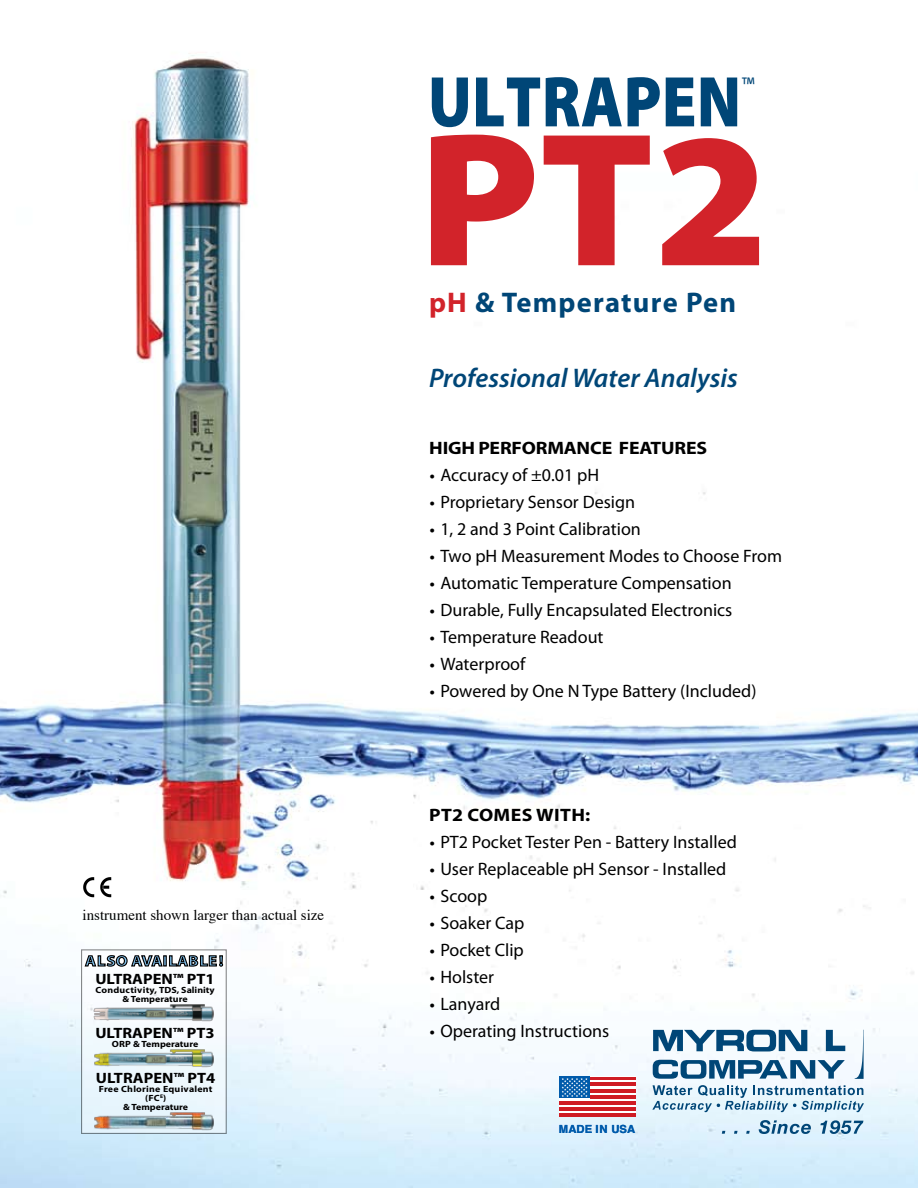
<style>
.page{position:relative;width:918px;height:1188px;background:#fff}
.page>*{position:absolute;margin:0;border:0;box-sizing:border-box;transform-origin:0 0}
.t1{font:900 192.3px "Myriad Pro";color:#d2232a;scale:1.04 1}
.t2{font:900 72.45px "Myriad Pro";letter-spacing:.005em;color:#004677;scale:.87 1}
.t3{font:700 28.5px "Myriad Pro";letter-spacing:.045em;color:#004677}
.t4{font:italic 600 27px "Myriad Pro";color:#004677}
.t5{font:24.45px "Myriad Pro";color:#004677;scale:.87 1}
.t6{font:18px "Myriad Pro";color:#000}
.t7{font:700 18px "Myriad Pro";letter-spacing:-.01em;color:#000;scale:1.1 1}
.t8{font:700 18px "Myriad Pro";letter-spacing:.02em;color:#000;scale:1.1 1}
.t9{font:700 15px "Myriad Pro";color:#000;scale:1.1 1}
.t10{font:15px "Times";color:#000}
.t11{font:700 11.25px "Helvetica";letter-spacing:.01em;color:#005bab}
.t12{font:700 9px/9px "Myriad Pro";letter-spacing:.005em;color:#000;text-align:center;scale:1.1 1}
.s1{color:#d2232a}
.s2{font-family:"Helvetica"}
</style>
<div class="page">
<img style="left:0;top:53px;width:918px;height:1135px">
<svg style="left:559px;top:1080px;width:76px;height:34px"></svg>
<div style="left:559px;top:1077px;width:31px;height:21px;background:#005bab"></div>
<hr style="left:590px;top:1077px;width:45px;height:3px;background:#cf1c24">
<hr style="left:590px;top:1083px;width:45px;height:3px;background:#cf1c24">
<hr style="left:590px;top:1089px;width:45px;height:3px;background:#cf1c24">
<hr style="left:590px;top:1095px;width:45px;height:3px;background:#cf1c24">
<hr style="left:559px;top:1101px;width:76px;height:3px;background:#cf1c24">
<hr style="left:559px;top:1107px;width:76px;height:4px;background:#cf1c24">
<hr style="left:559px;top:1114px;width:76px;height:3px;background:#cf1c24">
<svg style="left:562px;top:1078px;width:25px;height:19px"></svg>
<svg style="left:83px;top:877px;width:11px;height:20px"></svg>
<svg style="left:100px;top:877px;width:11px;height:20px"></svg>
<svg style="left:653px;top:1030px;width:154px;height:21px"></svg>
<svg style="left:826px;top:1030px;width:19px;height:21px"></svg>
<svg style="left:653px;top:1060px;width:192px;height:19px"></svg>
<svg style="left:652px;top:1085px;width:212px;height:27px;background:#afcadb"></svg>
<svg style="left:855px;top:1030px;width:9px;height:49px"></svg>
<svg style="left:734px;top:1131px;width:4px;height:3px"></svg>
<svg style="left:746px;top:1131px;width:4px;height:3px"></svg>
<svg style="left:759px;top:1120px;width:52px;height:14px"></svg>
<svg style="left:820px;top:1120px;width:43px;height:14px"></svg>
<div style="left:82px;top:950px;width:144px;height:183px;background:linear-gradient(to right,#f0f9fe,#f5fafe)"></div>
<img style="left:94px;top:1049px;width:120px;height:19px">
<img style="left:91px;top:1004px;width:123px;height:18px">
<svg style="left:84px;top:949px;width:140px;height:19px"></svg>
<img style="left:91px;top:1109px;width:126px;height:25px">
<p class="t10" style="left:82px;top:901px;width:243px">instrument shown larger than actual size</p>
<p class="t9" style="left:95px;top:969px;width:110px">ULTRAPEN™ PT1</p>
<p class="t12" style="left:95px;top:985px;width:110px">Conductivity, TDS, Salinity &amp; Temperature</p>
<p class="t9" style="left:95px;top:1023px;width:110px">ULTRAPEN™ PT3</p>
<p class="t12" style="left:112px;top:1039px;width:80px">ORP &amp; Temperature</p>
<p class="t9" style="left:96px;top:1068px;width:110px">ULTRAPEN™ PT4</p>
<p class="t12" style="left:99px;top:1084px;width:105px">Free Chlorine Equivalent (FC<sup>E</sup>)<br>&amp; Temperature</p>
<h2 class="t2" style="left:428px;top:54px;width:362px">ULTRAPEN</h2>
<h3 class="t5" style="left:741px;top:70px;width:17px">™</h3>
<h1 class="t1" style="left:418px;top:72px;width:339px">PT2</h1>
<h3 class="t3" style="left:429px;top:284px;width:309px"><span class="s1">pH</span> &amp; Temperature Pen</h3>
<h3 class="t4" style="left:429px;top:361px;width:311px">Professional Water Analysis</h3>
<p class="t7" style="left:429px;top:436px;width:254px">High Performance Features</p>
<p class="t6" style="left:429px;top:464px;width:172px"><span class="s2">•</span> Accuracy of ±0.01 pH</p>
<p class="t6" style="left:429px;top:491px;width:207px"><span class="s2">•</span> Proprietary Sensor Design</p>
<p class="t6" style="left:429px;top:518px;width:213px"><span class="s2">•</span> 1, 2 and 3 Point Calibration</p>
<p class="t6" style="left:429px;top:545px;width:355px"><span class="s2">•</span> Two pH Measurement Modes to Choose From</p>
<p class="t6" style="left:429px;top:572px;width:304px"><span class="s2">•</span> Automatic Temperature Compensation</p>
<p class="t6" style="left:429px;top:599px;width:305px"><span class="s2">•</span> Durable, Fully Encapsulated Electronics</p>
<p class="t6" style="left:429px;top:626px;width:176px"><span class="s2">•</span> Temperature Readout</p>
<p class="t6" style="left:429px;top:653px;width:98px"><span class="s2">•</span> Waterproof</p>
<p class="t6" style="left:429px;top:680px;width:329px"><span class="s2">•</span> Powered by One N Type Battery (Included)</p>
<p class="t8" style="left:429px;top:803px;width:148px">PT2 Comes with:</p>
<p class="t6" style="left:429px;top:831px;width:309px"><span class="s2">•</span> PT2 Pocket Tester Pen - Battery Installed</p>
<p class="t6" style="left:429px;top:858px;width:299px"><span class="s2">•</span> User Replaceable pH Sensor - Installed</p>
<p class="t6" style="left:429px;top:885px;width:60px"><span class="s2">•</span> Scoop</p>
<p class="t6" style="left:429px;top:912px;width:97px"><span class="s2">•</span> Soaker Cap</p>
<p class="t6" style="left:429px;top:939px;width:96px"><span class="s2">•</span> Pocket Clip</p>
<p class="t6" style="left:429px;top:966px;width:67px"><span class="s2">•</span> Holster</p>
<p class="t6" style="left:429px;top:993px;width:73px"><span class="s2">•</span> Lanyard</p>
<p class="t6" style="left:429px;top:1020px;width:182px"><span class="s2">•</span> Operating Instructions</p>
<p class="t11" style="left:559px;top:1119px;width:78px">MADE IN USA</p>
</div>
